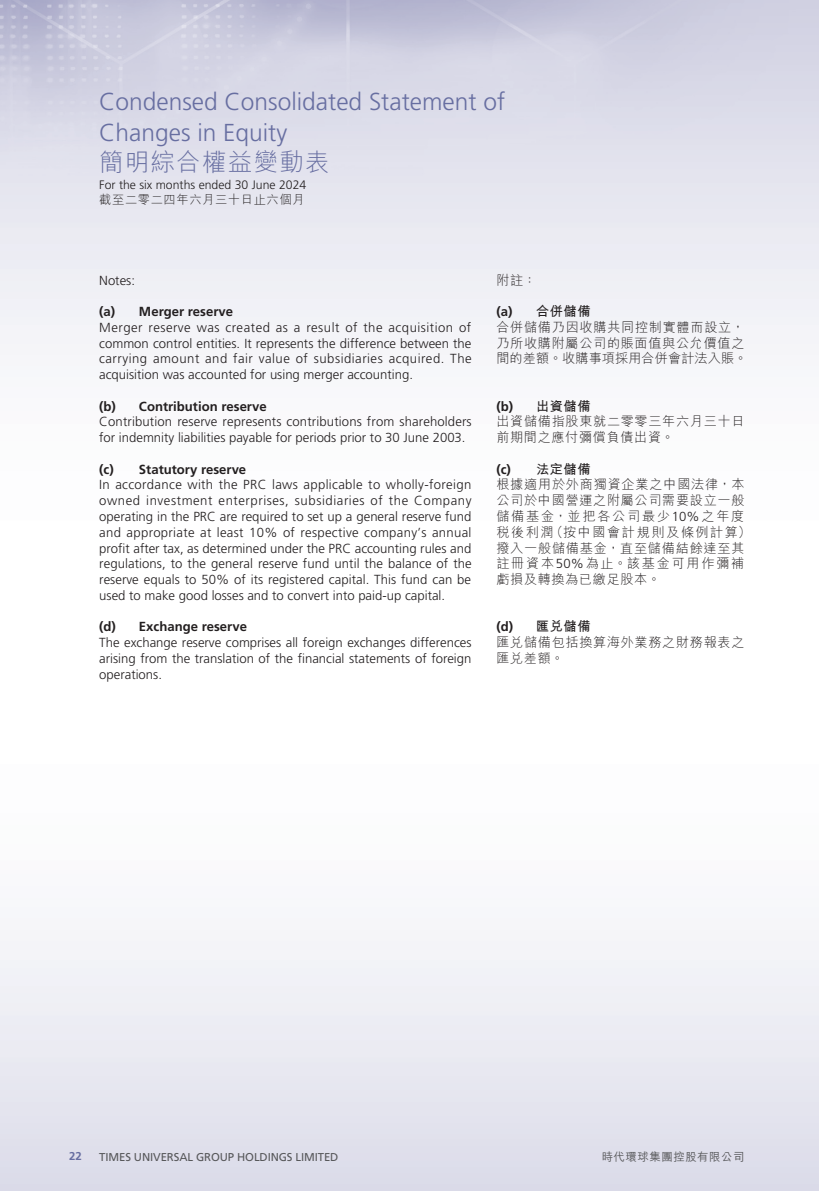
<style>
.page{position:relative;width:819px;height:1191px;background:#fff}
.page>*{position:absolute;margin:0;border:0;box-sizing:border-box;transform-origin:0 0}
.t1{font:300 24.5px/31.5px "Frutiger LT Std";color:#676ea1}
.t2{font:300 24.5px "M Hei HK";letter-spacing:.05em;color:#676ea1}
._06_Notes{font:300 13.12px/15.8px "Frutiger LT Std";color:#231f20;text-align:justify}
._06_Notes-2{font:300 13.12px/15.8px "M Hei HK";letter-spacing:.055em;color:#231f20}
._06_Notes-3{font:700 13.12px "Frutiger LT Std";color:#231f20}
._06_Notes-4{font:700 13.12px "M Hei HK";letter-spacing:.05em;color:#231f20}
.t3{font:300 12.25px "Frutiger LT Std";color:#231f20}
.t4{font:300 12.25px "M Hei HK";letter-spacing:.05em;color:#231f20}
._00_txt{font:11.38px "Frutiger LT Std";letter-spacing:-.01em;color:#57585a}
._00_txt-2{font:500 11.38px "M Hei HK";letter-spacing:.05em;color:#57585a}
.t5{font:700 11.38px "Frutiger LT Std";color:#676ea1}
.s1{font-family:"Frutiger LT Std"}
</style>
<div class="page">
<p class="t1" style="left:99px;top:86px;width:407px">Condensed Consolidated Statement of<br>Changes in Equity</p>
<p class="t2" style="left:99px;top:149px;width:232px">簡明綜合權益變動表</p>
<p class="t3" style="left:99px;top:178px;width:208px">For the six months ended 30 June 2024</p>
<p class="t4" style="left:99px;top:194px;width:207px">截至二零二四年六月三十日止六個月</p>
<p class="_06_Notes" style="left:99px;top:272px;width:37px">Notes:</p>
<p class="_06_Notes-3" style="left:99px;top:304px;width:135px">(a) Merger reserve</p>
<p class="_06_Notes" style="left:99px;top:320px;width:374px">Merger reserve was created as a result of the acquisition of common control entities. It represents the difference between the carrying amount and fair value of subsidiaries acquired. The acquisition was accounted for using merger accounting.</p>
<p class="_06_Notes-3" style="left:99px;top:398px;width:169px">(b) Contribution reserve</p>
<p class="_06_Notes" style="left:99px;top:414px;width:374px">Contribution reserve represents contributions from shareholders for indemnity liabilities payable for periods prior to 30 June 2003.</p>
<p class="_06_Notes-3" style="left:99px;top:461px;width:148px">(c) Statutory reserve</p>
<p class="_06_Notes" style="left:99px;top:477px;width:374px">In accordance with the PRC laws applicable to wholly-foreign owned investment enterprises, subsidiaries of the Company operating in the PRC are required to set up a general reserve fund and appropriate at least 10% of respective company’s annual profit after tax, as determined under the PRC accounting rules and regulations, to the general reserve fund until the balance of the reserve equals to 50% of its registered capital. This fund can be used to make good losses and to convert into paid-up capital.</p>
<p class="_06_Notes-3" style="left:99px;top:619px;width:149px">(d) Exchange reserve</p>
<p class="_06_Notes" style="left:99px;top:635px;width:374px">The exchange reserve comprises all foreign exchanges differences arising from the translation of the financial statements of foreign operations.</p>
<p class="_06_Notes-2" style="left:496px;top:272px;width:42px">附註：</p>
<p class="_06_Notes-4" style="left:496px;top:302px;width:96px"><span class="s1">(a)</span> 合併儲備</p>
<p class="_06_Notes-2" style="left:496px;top:319px;width:252px">合併儲備乃因收購共同控制實體而設立，乃所收購附屬公司的賬面值與公允價值之間的差額。收購事項採用合併會計法入賬。</p>
<p class="_06_Notes-4" style="left:496px;top:396px;width:96px"><span class="s1">(b)</span> 出資儲備</p>
<p class="_06_Notes-2" style="left:496px;top:413px;width:250px">出資儲備指股東就二零零三年六月三十日前期間之應付彌償負債出資。</p>
<p class="_06_Notes-4" style="left:496px;top:459px;width:96px"><span class="s1">(c)</span> 法定儲備</p>
<p class="_06_Notes-2" style="left:496px;top:476px;width:256px">根據適用於外商獨資企業之中國法律，本公司於中國營運之附屬公司需要設立一般儲備基金，並把各公司最少<span class="s1">10%</span>之年度稅後利潤（按中國會計規則及條例計算）撥入一般儲備基金，直至儲備結餘達至其註冊資本<span class="s1">50%</span>為止。該基金可用作彌補虧損及轉換為已繳足股本。</p>
<p class="_06_Notes-4" style="left:496px;top:617px;width:96px"><span class="s1">(d)</span> 匯兌儲備</p>
<p class="_06_Notes-2" style="left:496px;top:634px;width:250px">匯兌儲備包括換算海外業務之財務報表之匯兌差額。</p>
<p class="t5" style="left:69px;top:1149px;width:14px">22</p>
<p class="_00_txt" style="left:99px;top:1150px;width:241px">TIMES UNIVERSAL GROUP HOLDINGS LIMITED</p>
<p class="_00_txt-2" style="left:601px;top:1148px;width:144px">時代環球集團控股有限公司</p>
</div>
